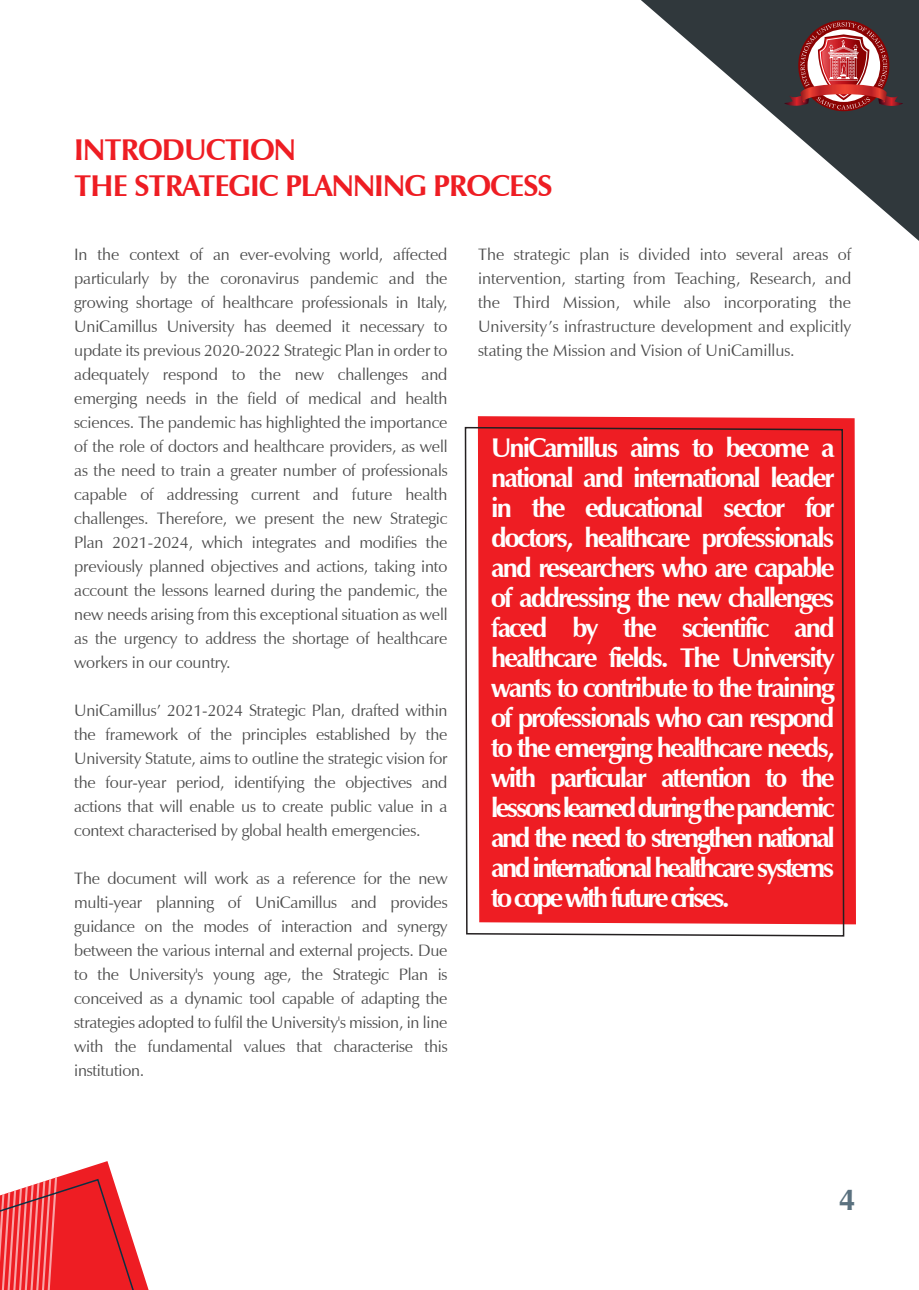
<style>
.page{position:relative;width:919px;height:1290px;background:#fff}
.page>*{position:absolute;margin:0;border:0;box-sizing:border-box;transform-origin:0 0}
.t1{font:700 30px/36px "Zapf Humanist 601 BT";letter-spacing:-.03em;color:#ee1d23}
.t2{font:700 30px "Zapf Humanist 601 BT";color:#5a717f}
.t3{font:700 27px/30px "Zapf Humanist 601 BT";letter-spacing:-.1em;color:#fff;text-align:justify}
.t4{font:16.5px/24px "Zapf Humanist 601 BT";letter-spacing:-.015em;color:rgb(0 0 1/.7);text-align:justify}
</style>
<div class="page">
<svg style="left:0;top:1161px;width:149px;height:128px"></svg>
<svg style="left:478px;top:416px;width:377px;height:508px;fill:#ee1d23"></svg>
<svg style="left:464px;top:426px;width:381px;height:511px"></svg>
<svg style="left:641px;top:0;width:277px;height:240px"></svg>
<svg style="left:784px;top:22px;width:119px;height:87px"></svg>
<h1 class="t1" style="left:74px;top:132px;width:480px">INTRODUCTION<br>THE STRATEGIC PLANNING PROCESS</h1>
<p class="t4" style="left:74px;top:242px;width:375px">In the context of an ever-evolving world, affected particularly by the coronavirus pandemic and the growing shortage of healthcare professionals in Italy, UniCamillus University has deemed it necessary to update its previous 2020-2022 Strategic Plan in order to adequately respond to the new challenges and emerging needs in the field of medical and health sciences. The pandemic has highlighted the importance of the role of doctors and healthcare providers, as well as the need to train a greater number of professionals capable of addressing current and future health challenges. Therefore, we present the new Strategic Plan 2021-2024, which integrates and modifies the previously planned objectives and actions, taking into account the lessons learned during the pandemic, the new needs arising from this exceptional situation as well as the urgency to address the shortage of healthcare workers in our country.</p>
<p class="t4" style="left:74px;top:698px;width:375px">UniCamillus’ 2021-2024 Strategic Plan, drafted within the framework of the principles established by the University Statute, aims to outline the strategic vision for the four-year period, identifying the objectives and actions that will enable us to create public value in a context characterised by global health emergencies.</p>
<p class="t4" style="left:74px;top:866px;width:375px">The document will work as a reference for the new multi-year planning of UniCamillus and provides guidance on the modes of interaction and synergy between the various internal and external projects. Due to the University's young age, the Strategic Plan is conceived as a dynamic tool capable of adapting the strategies adopted to fulfil the University's mission, in line with the fundamental values that characterise this institution.</p>
<p class="t4" style="left:478px;top:242px;width:375px">The strategic plan is divided into several areas of intervention, starting from Teaching, Research, and the Third Mission, while also incorporating the University’s infrastructure development and explicitly stating the Mission and Vision of UniCamillus.</p>
<p class="t3" style="left:491px;top:432px;width:345px">UniCamillus aims to become a national and international leader in the educational sector for doctors, healthcare professionals and researchers who are capable of addressing the new challenges faced by the scientific and healthcare fields. The University wants to contribute to the training of professionals who can respond to the emerging healthcare needs, with particular attention to the lessons learned during the pandemic and the need to strengthen national and international healthcare systems to cope with future crises.</p>
<h1 class="t2" style="left:838px;top:1181px;width:18px">4</h1>
</div>
